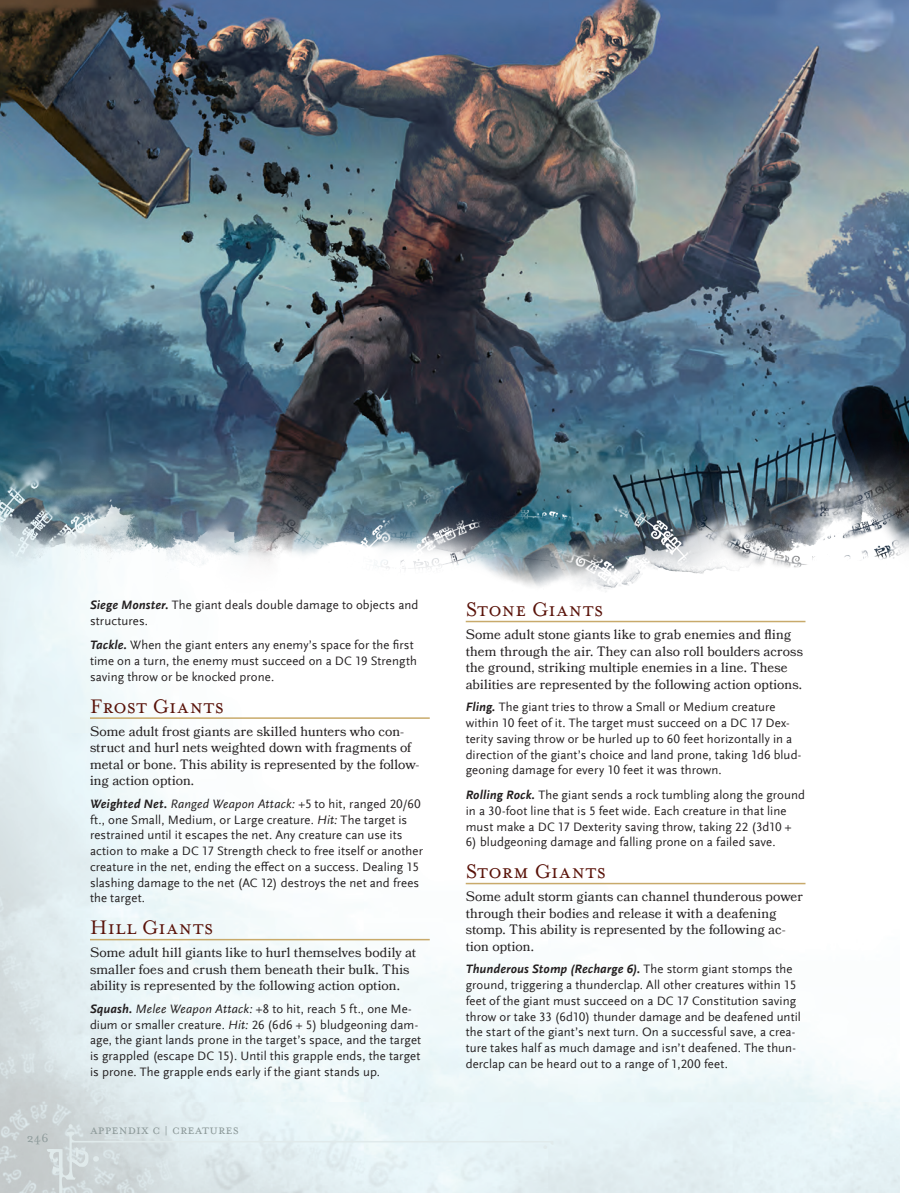
<style>
.page{position:relative;width:909px;height:1193px;background:#fff}
.page>*{position:absolute;margin:0;border:0;box-sizing:border-box;transform-origin:0 0}
.t1{font:22.5px "Mrs Eaves Small Caps";letter-spacing:.025em;color:#591209}
.t2{font:15px "Mrs Eaves All Small Caps";letter-spacing:.01em;color:#8d9a9a}
.t3{font:13.5px/16.5px "Bookmania";letter-spacing:.005em;color:#231f20}
.t4{font:13.5px "Mrs Eaves Roman";color:#8d9a9a}
.t5{font:12.75px/15.8px "Scala Sans Offc";letter-spacing:.01em;color:#231f20}
.s1{font-weight:700;font-style:italic}
.s2{font-style:italic}
</style>
<div class="page">
<svg style="left:47px;top:1123px;width:507px;height:69px;background:#dfeaed"></svg>
<img style="left:0;top:0;width:909px;height:637px">
<hr style="left:90px;top:717px;width:340px;height:2px;background:#c8aa6b">
<hr style="left:90px;top:938px;width:340px;height:2px;background:#c8aa6b">
<hr style="left:466px;top:621px;width:339px;height:1px;background:#c8aa6b">
<hr style="left:466px;top:882px;width:339px;height:2px;background:#c8aa6b">
<p class="t4" style="left:27px;top:1130px;width:23px">246</p>
<p class="t5" style="left:90px;top:597px;width:330px"><span class="s1">Siege Monster.</span> The giant deals double damage to objects and structures.</p>
<p class="t5" style="left:90px;top:637px;width:328px"><span class="s1">Tackle.</span> When the giant enters any enemy’s space for the first time on a turn, the enemy must succeed on a DC 19 Strength saving throw or be knocked prone.</p>
<h1 class="t1" style="left:90px;top:693px;width:135px">Frost Giants</h1>
<p class="t3" style="left:90px;top:723px;width:331px">Some adult frost giants are skilled hunters who con&shy;struct and hurl nets weighted down with fragments of metal or bone. This ability is represented by the follow&shy;ing action option.</p>
<p class="t5" style="left:90px;top:796px;width:334px"><span class="s1">Weighted Net.</span> <span class="s2">Ranged Weapon Attack:</span> +5 to hit, ranged 20/60 ft., one Small, Medium, or Large creature. <span class="s2">Hit:</span> The target is restrained until it escapes the net. Any creature can use its action to make a DC 17 Strength check to free itself or another creature in the net, ending the effect on a success. Dealing 15 slashing damage to the net (AC 12) destroys the net and frees the target.</p>
<h1 class="t1" style="left:90px;top:915px;width:125px">Hill Giants</h1>
<p class="t3" style="left:90px;top:944px;width:328px">Some adult hill giants like to hurl themselves bodily at smaller foes and crush them beneath their bulk. This ability is represented by the following action option.</p>
<p class="t5" style="left:90px;top:1001px;width:333px"><span class="s1">Squash.</span> <span class="s2">Melee Weapon Attack:</span> +8 to hit, reach 5 ft., one Me&shy;dium or smaller creature. <span class="s2">Hit:</span> 26 (6d6 + 5) bludgeoning dam&shy;age, the giant lands prone in the target’s space, and the target is grappled (escape DC 15). Until this grapple ends, the target is prone. The grapple ends early if the giant stands up.</p>
<p class="t2" style="left:90px;top:1124px;width:150px">APPENDIX C | CREATURES</p>
<h1 class="t1" style="left:466px;top:597px;width:139px">Stone Giants</h1>
<p class="t3" style="left:466px;top:626px;width:339px">Some adult stone giants like to grab enemies and fling them through the air. They can also roll boulders across the ground, striking multiple enemies in a line. These abilities are represented by the following action options.</p>
<p class="t5" style="left:466px;top:699px;width:337px"><span class="s1">Fling.</span> The giant tries to throw a Small or Medium creature within 10 feet of it. The target must succeed on a DC 17 Dex&shy;terity saving throw or be hurled up to 60 feet horizontally in a direction of the giant’s choice and land prone, taking 1d6 blud&shy;geoning damage for every 10 feet it was thrown.</p>
<p class="t5" style="left:466px;top:787px;width:341px"><span class="s1">Rolling Rock.</span> The giant sends a rock tumbling along the ground in a 30-foot line that is 5 feet wide. Each creature in that line must make a DC 17 Dexterity saving throw, taking 22 (3d10 +</p>
<p class="t5" style="left:466px;top:834px;width:311px">6) bludgeoning damage and falling prone on a failed save.</p>
<h1 class="t1" style="left:466px;top:859px;width:142px">Storm Giants</h1>
<p class="t3" style="left:466px;top:888px;width:339px">Some adult storm giants can channel thunderous power through their bodies and release it with a deafening stomp. This ability is represented by the following ac&shy;tion option.</p>
<p class="t5" style="left:466px;top:961px;width:337px"><span class="s1">Thunderous Stomp (Recharge 6).</span> The storm giant stomps the ground, triggering a thunderclap. All other creatures within 15 feet of the giant must succeed on a DC 17 Constitution saving throw or take 33 (6d10) thunder damage and be deafened until the start of the giant’s next turn. On a successful save, a crea&shy;ture takes half as much damage and isn’t deafened. The thun&shy;derclap can be heard out to a range of 1,200 feet.</p>
</div>
